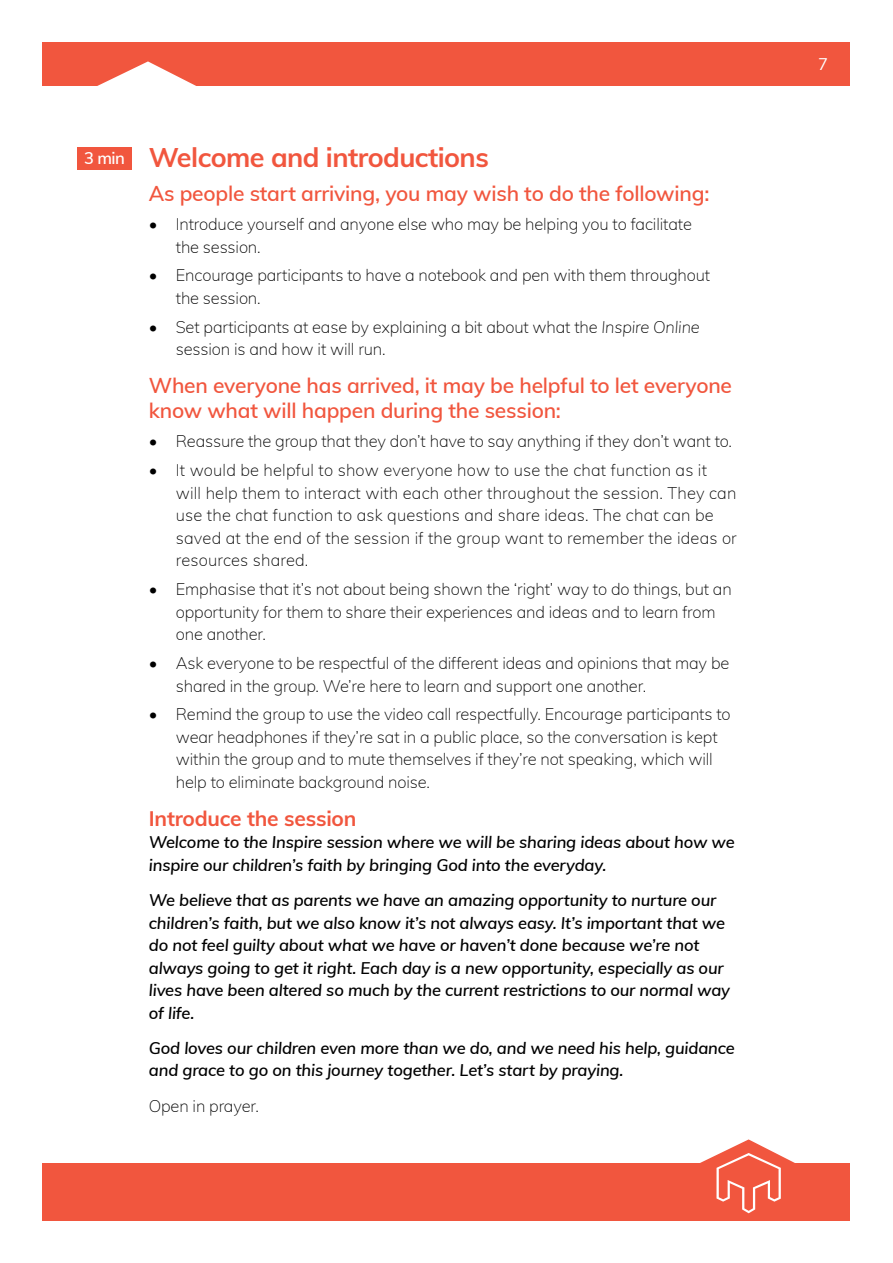
<style>
.page{position:relative;width:893px;height:1263px;background:#fff}
.page>*{position:absolute;margin:0;border:0;box-sizing:border-box;transform-origin:0 0}
.t1{font:700 27px "Muli";letter-spacing:-.02em;color:#f1563e}
.t2{font:600 21px/25.2px "Muli";letter-spacing:-.01em;color:#f1563e}
.t3{font:700 21px "Muli";letter-spacing:-.01em;color:#f1563e}
.t4{font:200 16.5px/22.5px "Muli";letter-spacing:-.01em;color:#000}
.t5{font:italic 600 16.5px/22.5px "Muli";letter-spacing:-.01em;color:#000}
.t6{font:200 16.5px/22.5px "Muli";letter-spacing:.01em;color:#000}
.t7{font:600 16.5px "Muli";color:#fff}
.t8{font:16.5px "Muli";color:#fff}
.s1{font-style:italic}
</style>
<div class="page">
<div style="left:43px;top:42px;width:807px;height:44px;background:#f1563e"></div>
<svg style="left:97px;top:61px;width:99px;height:25px"></svg>
<div style="left:43px;top:1163px;width:807px;height:57px;background:#f1563e"></div>
<svg style="left:700px;top:1139px;width:95px;height:74px"></svg>
<div style="left:77px;top:147px;width:55px;height:23px;background:#f1563e"></div>
<p class="t7" style="left:84px;top:146px;width:42px">3 min</p>
<h1 class="t1" style="left:149px;top:138px;width:342px">Welcome and introductions</h1>
<p class="t2" style="left:149px;top:180px;width:562px">As people start arriving, you may wish to do the following:</p>
<p class="t4" style="left:176px;top:212px;width:518px;text-indent:-27px">• Introduce yourself and anyone else who may be helping you to facilitate the session.</p>
<p class="t4" style="left:176px;top:263px;width:536px;text-indent:-27px">• Encourage participants to have a notebook and pen with them throughout the session.</p>
<p class="t4" style="left:176px;top:315px;width:526px;text-indent:-27px">• Set participants at ease by explaining a bit about what the <span class="s1">Inspire Online </span>session is and how it will run.</p>
<p class="t2" style="left:149px;top:372px;width:585px">When everyone has arrived, it may be helpful to let everyone know what will happen during the session:</p>
<p class="t4" style="left:149px;top:429px;width:585px">• Reassure the group that they don’t have to say anything if they don’t want to.</p>
<p class="t6" style="left:176px;top:458px;width:562px;text-indent:-27px">• It would be helpful to show everyone how to use the chat function as it<br>will help them to interact with each other throughout the session. They can use the chat function to ask questions and share ideas. The chat can be saved at the end of the session if the group want to remember the ideas or resources shared.</p>
<p class="t4" style="left:176px;top:577px;width:557px;text-indent:-27px">• Emphasise that it’s not about being shown the ‘right’ way to do things, but an opportunity for them to share their experiences and ideas and to learn from one another.</p>
<p class="t4" style="left:176px;top:651px;width:555px;text-indent:-27px">• Ask everyone to be respectful of the different ideas and opinions that may be shared in the group. We’re here to learn and support one another.</p>
<p class="t4" style="left:176px;top:702px;width:556px;text-indent:-27px">• Remind the group to use the video call respectfully. Encourage participants to wear headphones if they’re sat in a public place, so the conversation is kept within the group and to mute themselves if they’re not speaking, which will help to eliminate background noise.</p>
<p class="t3" style="left:149px;top:803px;width:209px">Introduce the session</p>
<p class="t5" style="left:149px;top:830px;width:587px">Welcome to the Inspire session where we will be sharing ideas about how we inspire our children’s faith by bringing God into the everyday.</p>
<p class="t5" style="left:149px;top:888px;width:583px">We believe that as parents we have an amazing opportunity to nurture our children’s faith, but we also know it’s not always easy. It’s important that we do not feel guilty about what we have or haven’t done because we’re not always going to get it right. Each day is a new opportunity, especially as our lives have been altered so much by the current restrictions to our normal way of life.</p>
<p class="t5" style="left:149px;top:1036px;width:588px">God loves our children even more than we do, and we need his help, guidance and grace to go on this journey together. Let’s start by praying.</p>
<p class="t4" style="left:149px;top:1094px;width:112px">Open in prayer.</p>
<p class="t8" style="left:818px;top:52px;width:11px">7</p>
</div>
